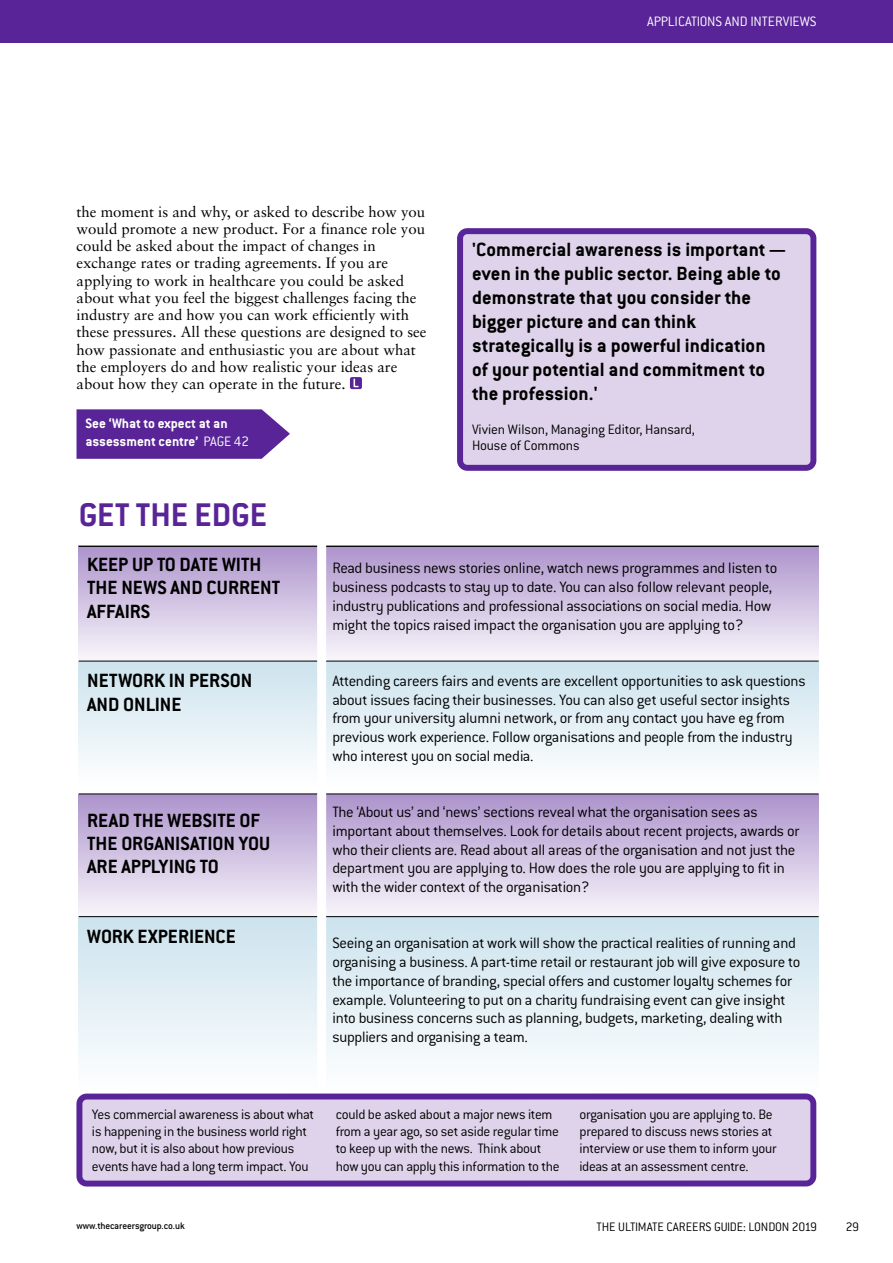
<style>
.page{position:relative;width:893px;height:1263px;background:#fff}
.page>*{position:absolute;margin:0;border:0;box-sizing:border-box;transform-origin:0 0}
.t1{font:700 36px "Conduit ITC";color:#582497}
.t2{font:700 21px/24px "Conduit ITC";color:#000}
.t3{font:300 16.5px/18.8px "Conduit ITC";letter-spacing:-.015em;color:#000}
.t4{font:15px/17.2px "Sabon";color:#000}
.t5{font:300 15px/17.2px "Conduit ITC";letter-spacing:-.02em;color:#000}
.t6{font:700 15px/18px "Conduit ITC";color:#fff}
.t7{font:300 15px "Conduit ITC";color:#fff}
.t8{font:300 13.5px "Conduit ITC";letter-spacing:-.02em;color:#000}
.t9{font:500 10.5px "Conduit ITC";letter-spacing:-.01em;color:#000}
.s1{font-weight:300}
</style>
<div class="page">
<div style="left:0;top:0;width:893px;height:43px;background:#582497"></div>
<svg style="left:457px;top:228px;width:359px;height:243px;background:#d3c5e3"></svg>
<svg style="left:76px;top:1093px;width:740px;height:93px;background:#ccbbde"></svg>
<div style="left:79px;top:545px;width:740px;height:123px;background:linear-gradient(to bottom,#ac93cb,#fdfcfe)"></div>
<div style="left:79px;top:661px;width:740px;height:125px;background:linear-gradient(to bottom,#cce3ee,#fefeff)"></div>
<div style="left:79px;top:794px;width:740px;height:131px;background:linear-gradient(to bottom,#ac93cb,#fdfcfe)"></div>
<div style="left:79px;top:916px;width:740px;height:176px;background:linear-gradient(to bottom,#cce2ed,#fefefe)"></div>
<hr style="left:79px;top:661px;width:740px;height:1px;background:#000">
<hr style="left:79px;top:546px;width:740px;height:1px;background:#000">
<hr style="left:79px;top:793px;width:740px;height:1px;background:#000">
<hr style="left:79px;top:916px;width:740px;height:1px;background:#000">
<div style="left:317px;top:530px;width:9px;height:556px;background:#fff"></div>
<svg style="left:350px;top:377px;width:12px;height:12px"></svg>
<svg style="left:77px;top:409px;width:213px;height:50px;background:#64349e"></svg>
<p class="t7" style="left:647px;top:17px;width:171px">APPLICATIONS AND INTERVIEWS</p>
<p class="t4" style="left:77px;top:204px;width:352px">the moment is and why, or asked to describe how you would promote a new product. For a finance role you could be asked about the impact of changes in exchange rates or trading agreements. If you are applying to work in healthcare you could be asked about what you feel the biggest challenges facing the industry are and how you can work efficiently with these pressures. All these questions are designed to see how passionate and enthusiastic you are about what the employers do and how realistic your ideas are about how they can operate in the future.</p>
<p class="t6" style="left:86px;top:416px;width:165px">See ‘What to expect at an assessment centre’ <span class="s1">PAGE 42</span></p>
<h1 class="t1" style="left:79px;top:504px;width:190px">GET THE EDGE</h1>
<p class="t2" style="left:472px;top:240px;width:315px">'Commercial awareness is important — even in the public sector. Being able to demonstrate that you consider the bigger picture and can think strategically is a powerful indication of your potential and commitment to the profession.'</p>
<p class="t5" style="left:472px;top:423px;width:224px;line-height:16.5px">Vivien Wilson, Managing Editor, Hansard,<br>House of Commons</p>
<p class="t2" style="left:87px;top:555px;width:194px;line-height:23.2px">KEEP UP TO DATE WITH<br>THE NEWS AND CURRENT<br>AFFAIRS</p>
<p class="t2" style="left:87px;top:672px;width:167px;line-height:23.2px">NETWORK IN PERSON<br>AND ONLINE</p>
<p class="t2" style="left:87px;top:811px;width:185px;line-height:23.2px">READ THE WEBSITE OF<br>THE ORGANISATION YOU<br>ARE APPLYING TO</p>
<p class="t2" style="left:87px;top:927px;width:150px">WORK EXPERIENCE</p>
<p class="t3" style="left:332px;top:561px;width:446px">Read business news stories online, watch news programmes and listen to business podcasts to stay up to date. You can also follow relevant people, industry publications and professional associations on social media. How might the topics raised impact the organisation you are applying to?</p>
<p class="t3" style="left:332px;top:673px;width:475px">Attending careers fairs and events are excellent opportunities to ask questions about issues facing their businesses. You can also get useful sector insights from your university alumni network, or from any contact you have eg from previous work experience. Follow organisations and people from the industry who interest you on social media.</p>
<p class="t3" style="left:332px;top:804px;width:468px">The ‘About us’ and ‘news’ sections reveal what the organisation sees as important about themselves. Look for details about recent projects, awards or who their clients are. Read about all areas of the organisation and not just the department you are applying to. How does the role you are applying to fit in with the wider context of the organisation?</p>
<p class="t3" style="left:332px;top:936px;width:470px">Seeing an organisation at work will show the practical realities of running and organising a business. A part-time retail or restaurant job will give exposure to the importance of branding, special offers and customer loyalty schemes for example. Volunteering to put on a charity fundraising event can give insight into business concerns such as planning, budgets, marketing, dealing with suppliers and organising a team.</p>
<p class="t5" style="left:92px;top:1107px;width:224px">Yes commercial awareness is about what is happening in the business world right now, but it is also about how previous events have had a long term impact. You</p>
<p class="t5" style="left:336px;top:1107px;width:225px">could be asked about a major news item from a year ago, so set aside regular time to keep up with the news. Think about how you can apply this information to the</p>
<p class="t5" style="left:580px;top:1107px;width:199px">organisation you are applying to. Be prepared to discuss news stories at interview or use them to inform your ideas at an assessment centre.</p>
<p class="t9" style="left:77px;top:1222px;width:110px">www.thecareersgroup.co.uk</p>
<p class="t8" style="left:596px;top:1223px;width:222px">THE ULTIMATE CAREERS GUIDE: LONDON 2019</p>
<p class="t8" style="left:846px;top:1223px;width:15px">29</p>
</div>
